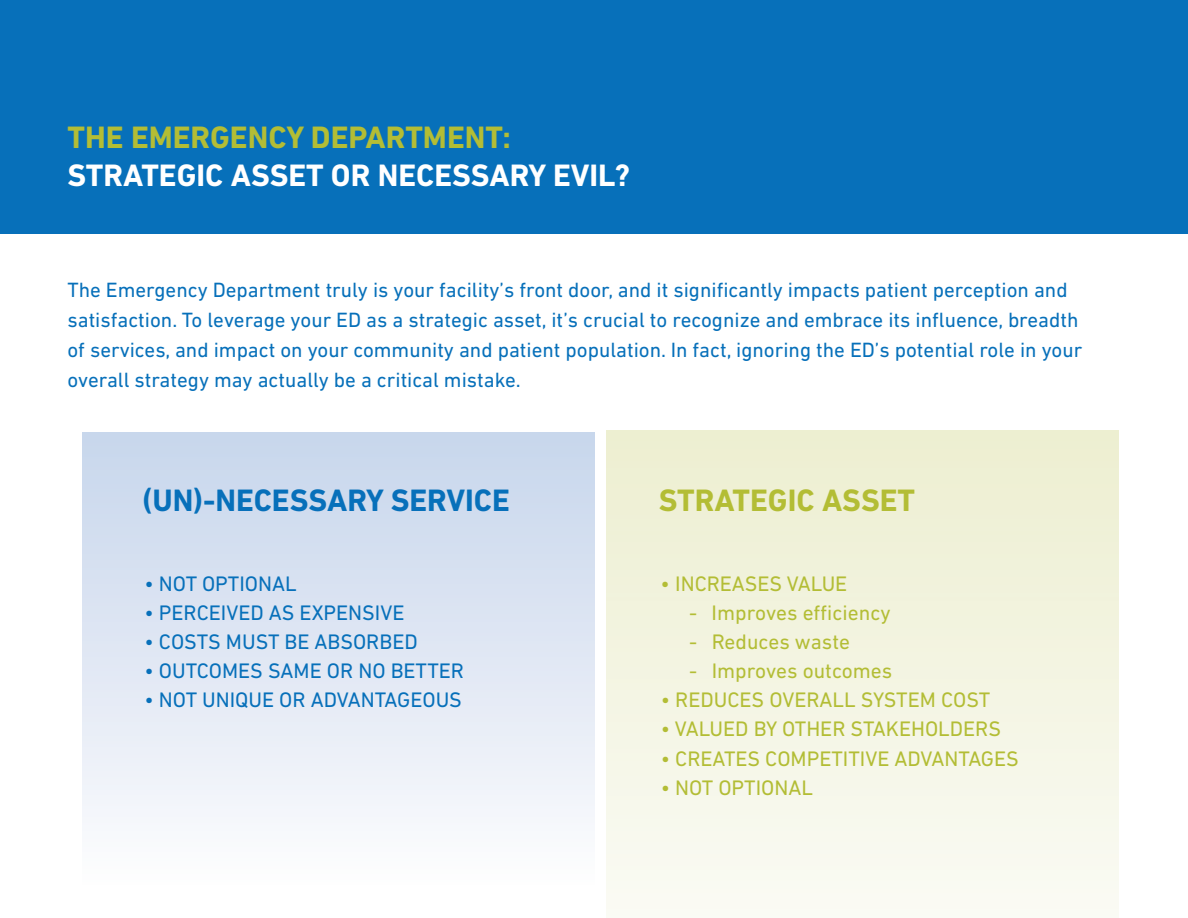
<style>
.page{position:relative;width:1188px;height:918px;background:#fff}
.page>*{position:absolute;margin:0;border:0;box-sizing:border-box;transform-origin:0 0}
.t1{font:700 31.5px "DIN Next LT Pro";color:#b3bd35}
.t2{font:700 31.5px "DIN Next LT Pro";color:#fff}
.t3{font:700 31.5px "DIN Next LT Pro";color:#0770ba}
.t4{font:21.3px "DIN Next LT Pro";color:#b3bd35}
.t5{font:21.3px "DIN Next LT Pro";color:#0770ba}
.t6{font:21px/30px "DIN Next LT Pro";color:#0770ba}
</style>
<div class="page">
<div style="left:607px;top:431px;width:512px;height:487px;background:linear-gradient(to bottom,#edeed0,#fafbf4)"></div>
<div style="left:82px;top:432px;width:512px;height:486px;background:linear-gradient(to bottom,#c6d5eb,#fff)"></div>
<div style="left:0;top:0;width:1188px;height:234px;background:#0770ba"></div>
<h1 class="t1" style="left:68px;top:119px;width:445px">THE EMERGENCY DEPARTMENT:</h1>
<h1 class="t2" style="left:68px;top:156px;width:564px">STRATEGIC ASSET OR NECESSARY EVIL?</h1>
<p class="t6" style="left:67px;top:274px;width:1016px">The Emergency Department truly is your facility’s front door, and it significantly impacts patient perception and satisfaction. To leverage your ED as a strategic asset, it’s crucial to recognize and embrace its influence, breadth of services, and impact on your community and patient population. In fact, ignoring the ED’s potential role in your overall strategy may actually be a critical mistake.</p>
<h1 class="t3" style="left:143px;top:482px;width:369px">(UN)-NECESSARY SERVICE</h1>
<h1 class="t1" style="left:659px;top:482px;width:258px">STRATEGIC ASSET</h1>
<p class="t5" style="left:144px;top:571px;width:154px">• NOT OPTIONAL</p>
<p class="t5" style="left:144px;top:600px;width:262px">• PERCEIVED AS EXPENSIVE</p>
<p class="t5" style="left:144px;top:629px;width:275px">• COSTS MUST BE ABSORBED</p>
<p class="t5" style="left:144px;top:659px;width:321px">• OUTCOMES SAME OR NO BETTER</p>
<p class="t5" style="left:144px;top:688px;width:319px">• NOT UNIQUE OR ADVANTAGEOUS</p>
<p class="t4" style="left:661px;top:571px;width:188px">• INCREASES VALUE</p>
<p class="t4" style="left:689px;top:600px;width:203px">- Improves e ciency</p>
<p class="t4" style="left:689px;top:629px;width:162px">- Reduces waste</p>
<p class="t4" style="left:689px;top:659px;width:205px">- Improves outcomes</p>
<p class="t4" style="left:661px;top:688px;width:331px">• REDUCES OVERALL SYSTEM COST</p>
<p class="t4" style="left:661px;top:717px;width:342px">• VALUED BY OTHER STAKEHOLDERS</p>
<p class="t4" style="left:661px;top:746px;width:360px">• CREATES COMPETITIVE ADVANTAGES</p>
<p class="t4" style="left:661px;top:775px;width:154px">• NOT OPTIONAL</p>
</div>
